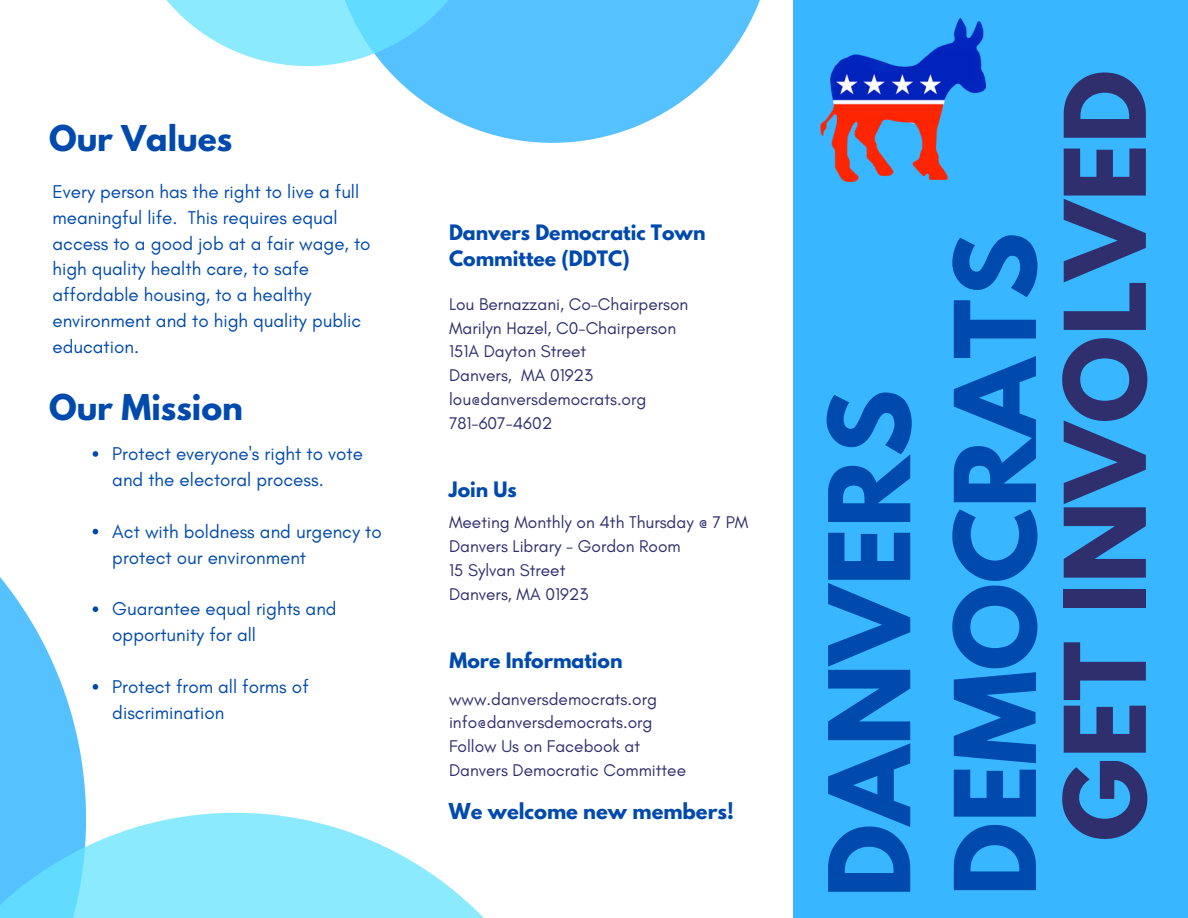
<style>
.page{position:relative;width:1188px;height:918px;background:#38b6ff}
.page>*{position:absolute;margin:0;border:0;box-sizing:border-box;transform-origin:0 0}
.t1{font:700 99.6px "League Spartan";color:#004aad}
.t2{font:700 99.6px "League Spartan";color:#2f2f6e}
.t3{font:700 31.5px "League Spartan";color:#004aad}
.t4{font:700 19.5px "League Spartan";color:#004aad}
.t5{font:18.9px/25.8px "Glacial Indifference";color:#004aad}
.t6{font:700 18.9px/26.1px "League Spartan";color:#004aad}
.t7{font:17.25px/23.9px "Glacial Indifference";color:#2f2f6e}
</style>
<div class="page">
<div style="left:0;top:0;width:792px;height:918px;background:#fff"></div>
<svg style="left:0;top:577px;width:86px;height:236px;fill:#56c1ff"></svg>
<svg style="left:0;top:813px;width:484px;height:105px;fill:#8ceaff"></svg>
<svg style="left:384px;top:0;width:376px;height:143px;fill:#56c1ff"></svg>
<svg style="left:166px;top:0;width:325px;height:66px"></svg>
<img style="left:820px;top:18px;width:166px;height:164px">
<svg style="left:93px;top:451px;width:5px;height:6px"></svg>
<svg style="left:93px;top:529px;width:5px;height:5px"></svg>
<svg style="left:93px;top:606px;width:5px;height:6px"></svg>
<svg style="left:93px;top:684px;width:5px;height:6px"></svg>
<h2 class="t3" style="left:49px;top:123px;width:185px">Our Values</h2>
<p class="t5" style="left:52px;top:178px;width:320px">Every person has the right to live a full meaningful life. This requires equal access to a good job at a fair wage, to high quality health care, to safe affordable housing, to a healthy environment and to high quality public education.</p>
<h2 class="t3" style="left:49px;top:392px;width:196px">Our Mission</h2>
<p class="t5" style="left:112px;top:441px;width:252px">Protect everyone's right to vote and the electoral process.</p>
<p class="t5" style="left:112px;top:518px;width:271px">Act with boldness and urgency to protect our environment</p>
<p class="t5" style="left:112px;top:596px;width:226px">Guarantee equal rights and opportunity for all</p>
<p class="t5" style="left:112px;top:674px;width:198px">Protect from all forms of discrimination</p>
<p class="t6" style="left:449px;top:222px;width:258px">Danvers Democratic Town<br>Committee (DDTC)</p>
<p class="t7" style="left:449px;top:292px;width:241px">Lou Bernazzani, Co-Chairperson<br>Marilyn Hazel, C0-Chairperson<br>151A Dayton Street<br>Danvers, MA 01923 lou@danversdemocrats.org<br>781-607-4602</p>
<p class="t6" style="left:449px;top:478px;width:69px">Join Us</p>
<p class="t7" style="left:449px;top:510px;width:301px">Meeting Monthly on 4th Thursday @ 7 PM<br>Danvers Library - Gordon Room<br>15 Sylvan Street<br>Danvers, MA 01923</p>
<p class="t6" style="left:450px;top:650px;width:174px">More Information</p>
<p class="t7" style="left:449px;top:687px;width:239px">www.danversdemocrats.org info@danversdemocrats.org<br>Follow Us on Facebook at<br>Danvers Democratic Committee</p>
<p class="t4" style="left:449px;top:802px;width:286px">We welcome new members!</p>
<h1 class="t1" style="left:821px;top:898px;width:510px;rotate:-90deg">DANVERS</h1>
<h1 class="t1" style="left:946px;top:896px;width:665px;rotate:-90deg">DEMOCRATS</h1>
<h1 class="t2" style="left:1056px;top:841px;width:773px;rotate:-90deg">GET INVOLVED</h1>
</div>
